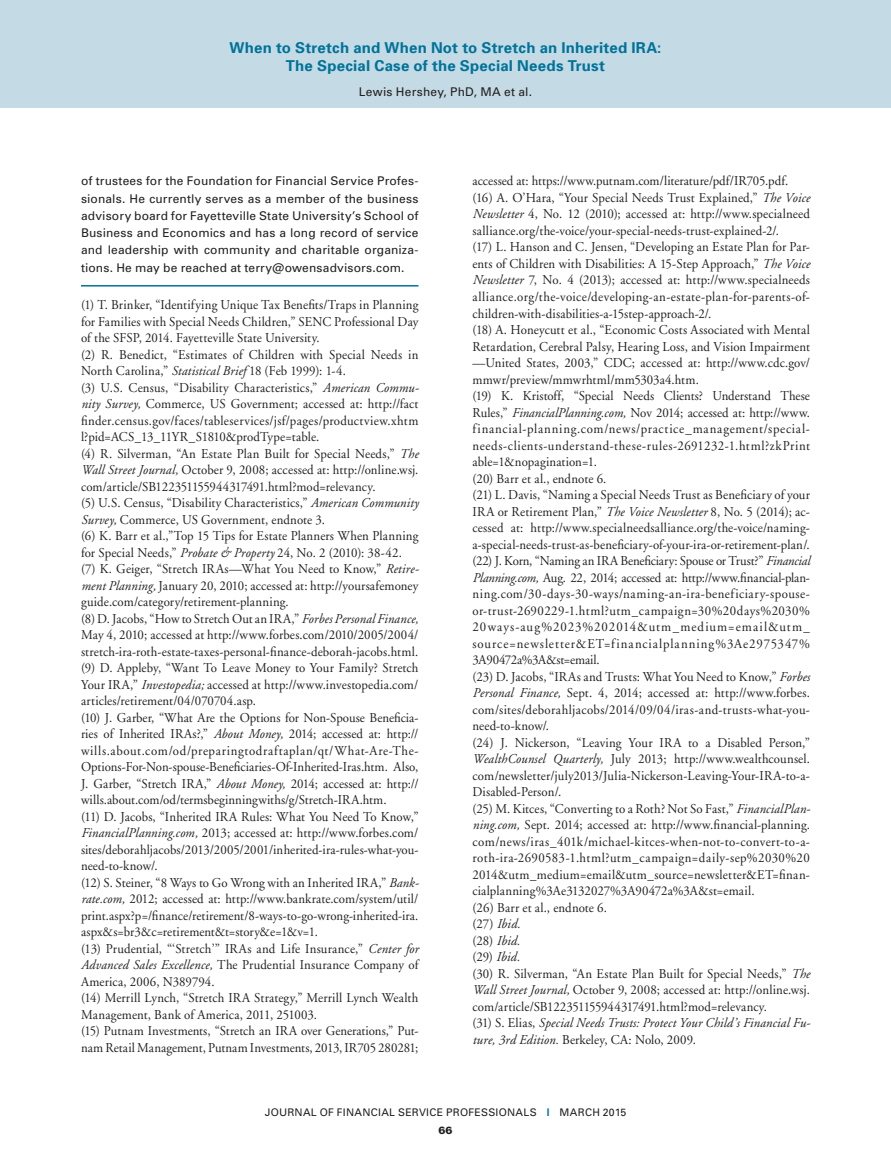
<style>
.page{position:relative;width:891px;height:1175px;background:#fff}
.page>*{position:absolute;margin:0;border:0;box-sizing:border-box;transform-origin:0 0}
.t1{font:700 15px/18px "Univers";letter-spacing:.015em;color:#007398;text-align:center}
.t2{font:13.5px/16.5px "Adobe Garamond";letter-spacing:.01em;color:#231f20;scale:.95 1}
.t3{font:12px/17.2px "Univers";letter-spacing:.015em;color:#231f20;text-align:justify}
.t4{font:10.5px/18px "Univers";letter-spacing:.025em;color:#231f20;text-align:center}
.s1{font-style:italic}
.s2{color:#007398}
.s3{font-weight:900}
</style>
<div class="page">
<div style="left:0;top:0;width:891px;height:108px;background:#c4dae5"></div>
<hr style="left:81px;top:285px;width:337px;height:1px;background:#007398">
<p class="t1" style="left:230px;top:38px;width:433px">When to Stretch and When Not to Stretch an Inherited IRA:<br>The Special Case of the Special Needs Trust</p>
<p class="t3" style="left:359px;top:82px;width:175px">Lewis Hershey, PhD, MA et al.</p>
<p class="t3" style="left:81px;top:172px;width:339px">of trustees for the Foundation for Financial Service Profes&shy;sionals. He currently serves as a member of the business advisory board for Fayetteville State University’s School of Business and Economics and has a long record of service and leadership with community and charitable organiza&shy;tions. He may be reached at terry@owensadvisors.com.</p>
<p class="t2" style="left:81px;top:297px;width:357px">(1) T. Brinker, “Identifying Unique Tax Benefits/Traps in Planning for Families with Special Needs Children,” SENC Professional Day of the SFSP, 2014. Fayetteville State University.<br>(2) R. Benedict, “Estimates of Children with Special Needs in North Carolina,” <span class="s1">Statistical Brief</span> 18 (Feb 1999): 1-4.<br>(3) U.S. Census, “Disability Characteristics,” <span class="s1">American Commu&shy;nity Survey,</span> Commerce, US Government; accessed at: http://fact finder.census.gov/faces/tableservices/jsf/pages/productview.xhtm l?pid=ACS_13_11YR_S1810&amp;prodType=table.<br>(4) R. Silverman, “An Estate Plan Built for Special Needs,” <span class="s1">The Wall Street Journal,</span> October 9, 2008; accessed at: http://online.wsj. com/article/SB122351155944317491.html?mod=relevancy.<br>(5) U.S. Census, “Disability Characteristics,” <span class="s1">American Community Survey,</span> Commerce, US Government, endnote 3.<br>(6) K. Barr et al.,”Top 15 Tips for Estate Planners When Planning for Special Needs,” <span class="s1">Probate &amp; Property</span> 24, No. 2 (2010): 38-42. (7) K. Geiger, “Stretch IRAs—What You Need to Know,” <span class="s1">Retire&shy;ment Planning,</span> January 20, 2010; accessed at: http://yoursafemoney guide.com/category/retirement-planning.<br>(8) D. Jacobs, “How to Stretch Out an IRA,” <span class="s1">Forbes Personal Finance, </span>May 4, 2010; accessed at http://www.forbes.com/2010/2005/2004/ stretch-ira-roth-estate-taxes-personal-finance-deborah-jacobs.html. (9) D. Appleby, “Want To Leave Money to Your Family? Stretch Your IRA,” <span class="s1">Investopedia;</span> accessed at http://www.investopedia.com/ articles/retirement/04/070704.asp.<br>(10) J. Garber, “What Are the Options for Non-Spouse Beneficia&shy;ries of Inherited IRAs?,” <span class="s1">About Money,</span> 2014; accessed at: http:// wills.about.com/od/preparingtodraftaplan/qt/What-Are-The-Options-For-Non-spouse-Beneficiaries-Of-Inherited-Iras.htm. Also, J. Garber, “Stretch IRA,” <span class="s1">About Money,</span> 2014; accessed at: http:// wills.about.com/od/termsbeginningwiths/g/Stretch-IRA.htm.<br>(11) D. Jacobs, “Inherited IRA Rules: What You Need To Know,” <span class="s1">FinancialPlanning.com,</span> 2013; accessed at: http://www.forbes.com/ sites/deborahljacobs/2013/2005/2001/inherited-ira-rules-what-you&shy;need-to-know/.<br>(12) S. Steiner, “8 Ways to Go Wrong with an Inherited IRA,” <span class="s1">Bank&shy;rate.com,</span> 2012; accessed at: http://www.bankrate.com/system/util/ print.aspx?p=/finance/retirement/8-ways-to-go-wrong-inherited-ira. aspx&amp;s=br3&amp;c=retirement&amp;t=story&amp;e=1&amp;v=1.<br>(13) Prudential, “‘Stretch’” IRAs and Life Insurance,” <span class="s1">Center for Advanced Sales Excellence,</span> The Prudential Insurance Company of America, 2006, N389794.<br>(14) Merrill Lynch, “Stretch IRA Strategy,” Merrill Lynch Wealth Management, Bank of America, 2011, 251003.<br>(15) Putnam Investments, “Stretch an IRA over Generations,” Put&shy;nam Retail Management, Putnam Investments, 2013, IR705 280281;</p>
<p class="t2" style="left:472px;top:173px;width:357px">accessed at: https://www.putnam.com/literature/pdf/IR705.pdf. (16) A. O’Hara, “Your Special Needs Trust Explained,” <span class="s1">The Voice Newsletter</span> 4, No. 12 (2010); accessed at: http://www.specialneed salliance.org/the-voice/your-special-needs-trust-explained-2/.<br>(17) L. Hanson and C. Jensen, “Developing an Estate Plan for Par&shy;ents of Children with Disabilities: A 15-Step Approach,” <span class="s1">The Voice Newsletter</span> 7, No. 4 (2013); accessed at: http://www.specialneeds alliance.org/the-voice/developing-an-estate-plan-for-parents-of&shy;children-with-disabilities-a-15step-approach-2/.<br>(18) A. Honeycutt et al., “Economic Costs Associated with Mental Retardation, Cerebral Palsy, Hearing Loss, and Vision Impairment —United States, 2003,” CDC; accessed at: http://www.cdc.gov/ mmwr/preview/mmwrhtml/mm5303a4.htm.<br>(19) K. Kristoff, “Special Needs Clients? Understand These Rules,” <span class="s1">FinancialPlanning.com,</span> Nov 2014; accessed at: http://www. financial-planning.com/news/practice_management/special&shy;needs-clients-understand-these-rules-2691232-1.html?zkPrint able=1&amp;nopagination=1.<br>(20) Barr et al., endnote 6.<br>(21) L. Davis, “Naming a Special Needs Trust as Beneficiary of your IRA or Retirement Plan,” <span class="s1">The Voice Newsletter</span> 8, No. 5 (2014); ac&shy;cessed at: http://www.specialneedsalliance.org/the-voice/naming&shy;a-special-needs-trust-as-beneficiary-of-your-ira-or-retirement-plan/. (22) J. Korn, “Naming an IRA Beneficiary: Spouse or Trust?” <span class="s1">Financial Planning.com,</span> Aug. 22, 2014; accessed at: http://www.financial-plan&shy;ning.com/30-days-30-ways/naming-an-ira-beneficiary-spouse&shy;or-trust-2690229-1.html?utm_campaign=30%20days%2030% 20ways-aug%2023%202014&amp;utm_medium=email&amp;utm_ source=newsletter&amp;ET=financialplanning%3Ae2975347% 3A90472a%3A&amp;st=email.<br>(23) D. Jacobs, “IRAs and Trusts: What You Need to Know,” <span class="s1">Forbes Personal Finance,</span> Sept. 4, 2014; accessed at: http://www.forbes. com/sites/deborahljacobs/2014/09/04/iras-and-trusts-what-you&shy;need-to-know/.<br>(24) J. Nickerson, “Leaving Your IRA to a Disabled Person,” <span class="s1">WealthCounsel Quarterly,</span> July 2013; http://www.wealthcounsel. com/newsletter/july2013/Julia-Nickerson-Leaving-Your-IRA-to-a-Disabled-Person/.<br>(25) M. Kitces, “Converting to a Roth? Not So Fast,” <span class="s1">FinancialPlan&shy;ning.com,</span> Sept. 2014; accessed at: http://www.financial-planning. com/news/iras_401k/michael-kitces-when-not-to-convert-to-a&shy;roth-ira-2690583-1.html?utm_campaign=daily-sep%2030%20<br>2014&amp;utm_medium=email&amp;utm_source=newsletter&amp;ET=finan&shy;cialplanning%3Ae3132027%3A90472a%3A&amp;st=email.<br>(26) Barr et al., endnote 6.<br>(27) <span class="s1">Ibid.<br></span>(28) <span class="s1">Ibid.<br></span>(29) <span class="s1">Ibid.<br></span>(30) R. Silverman, “An Estate Plan Built for Special Needs,” <span class="s1">The Wall Street Journal,</span> October 9, 2008; accessed at: http://online.wsj. com/article/SB122351155944317491.html?mod=relevancy.<br>(31) S. Elias, <span class="s1">Special Needs Trusts: Protect Your Child’s Financial Fu&shy;ture, 3rd Edition.</span> Berkeley, CA: Nolo, 2009.</p>
<p class="t4" style="left:265px;top:1103px;width:363px">JOURNAL OF FINANCIAL SERVICE PROFESSIONALS <span class="s2">|</span> MARCH 2015<br><span class="s3">66</span></p>
</div>
